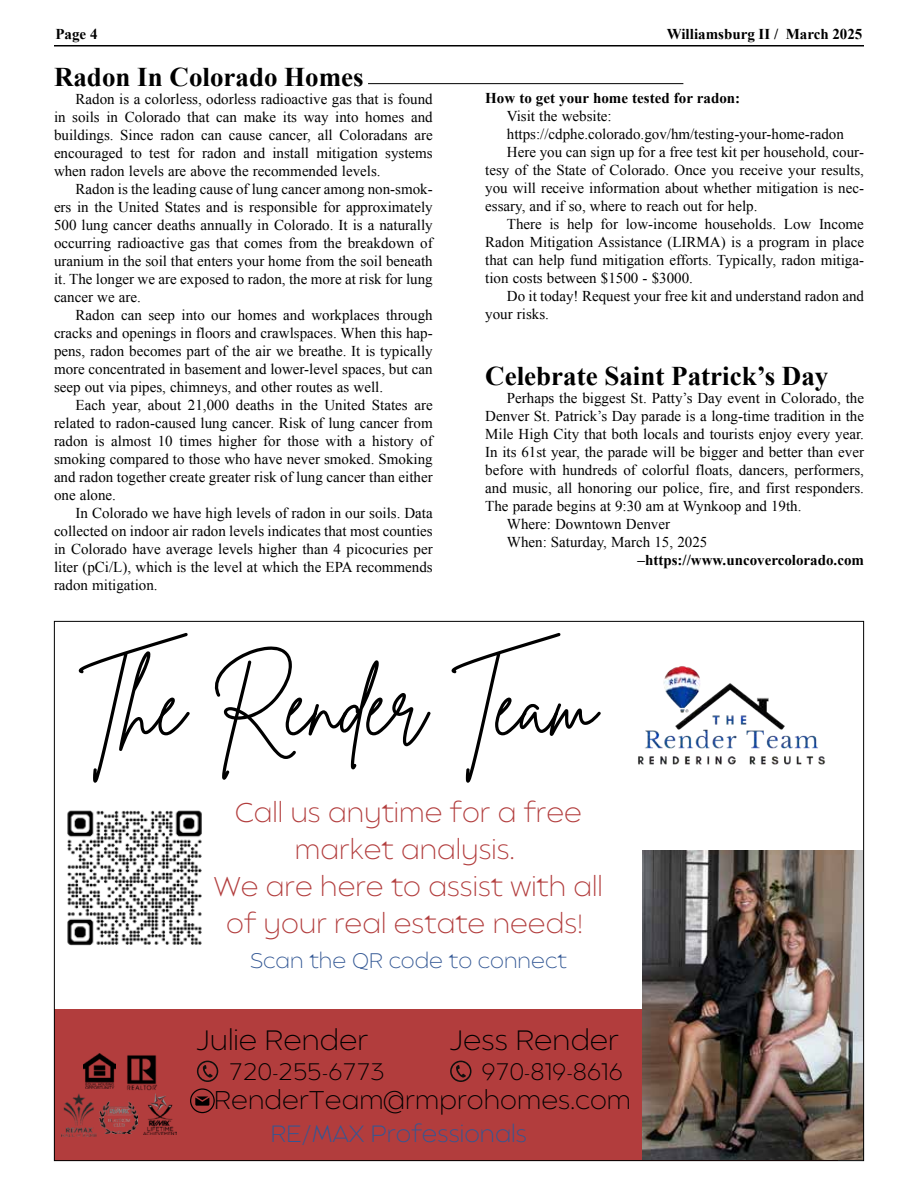
<style>
.page{position:relative;width:918px;height:1188px;background:#fff}
.page>*{position:absolute;margin:0;border:0;box-sizing:border-box;transform-origin:0 0}
.t1{font:83.85px "Brittany Signature";color:#000}
.t2{font:200 28.05px "Balgin";color:#000}
.t3{font:200 27.9px "Balgin";color:#000}
.t4{font:200 27px/37px "Balgin";color:#b23d3d;text-align:center}
.t5{font:700 27px "Times New Roman";color:#000}
.t6{font:200 25.65px "Balgin";color:#000}
.t7{font:200 23.85px "Balgin";color:#000}
.t8{font:200 23.55px "Balgin";color:#325794}
.t9{font:200 21px "Balgin";color:#325794}
.t10{font:15px/18px "Times New Roman";color:#000;text-align:justify}
.t11{font:700 15px "Times New Roman";color:#000}
</style>
<div class="page">
<div style="left:54px;top:1009px;width:784px;height:152px;background:#b23d3d"></div>
<svg style="left:197px;top:1061px;width:21px;height:21px"></svg>
<svg style="left:450px;top:1061px;width:22px;height:21px"></svg>
<svg style="left:190px;top:1088px;width:25px;height:25px"></svg>
<img style="left:83px;top:1054px;width:33px;height:34px">
<img style="left:62px;top:1093px;width:35px;height:44px">
<img style="left:99px;top:1101px;width:38px;height:33px">
<img style="left:143px;top:1093px;width:34px;height:42px">
<img style="left:127px;top:1055px;width:30px;height:36px">
<img style="left:642px;top:850px;width:220px;height:309px">
<img style="left:638px;top:666px;width:187px;height:99px">
<img style="left:67px;top:811px;width:135px;height:135px">
<hr style="left:54px;top:45px;width:810px;height:1px;background:#000">
<hr style="left:368px;top:83px;width:315px;height:1px;background:#000">
<p class="t11" style="left:56px;top:23px;width:44px">Page 4</p>
<p class="t11" style="left:667px;top:23px;width:197px">Williamsburg II / March 2025</p>
<h3 class="t5" style="left:54px;top:59px;width:311px">Radon In Colorado Homes</h3>
<p class="t10" style="left:54px;top:90px;width:380px;text-indent:22px">Radon is a colorless, odorless radioactive gas that is found in soils in Colorado that can make its way into homes and buildings. Since radon can cause cancer, all Coloradans are encouraged to test for radon and install mitigation systems when radon levels are above the recommended levels.</p>
<p class="t10" style="left:54px;top:180px;width:380px;text-indent:22px">Radon is the leading cause of lung cancer among non-smok&shy;ers in the United States and is responsible for approximately 500 lung cancer deaths annually in Colorado. It is a naturally occurring radioactive gas that comes from the breakdown of uranium in the soil that enters your home from the soil beneath it. The longer we are exposed to radon, the more at risk for lung cancer we are.</p>
<p class="t10" style="left:54px;top:306px;width:380px;text-indent:22px">Radon can seep into our homes and workplaces through cracks and openings in floors and crawlspaces. When this hap&shy;pens, radon becomes part of the air we breathe. It is typically more concentrated in basement and lower-level spaces, but can seep out via pipes, chimneys, and other routes as well.</p>
<p class="t10" style="left:54px;top:396px;width:380px;text-indent:22px">Each year, about 21,000 deaths in the United States are related to radon-caused lung cancer. Risk of lung cancer from radon is almost 10 times higher for those with a history of smoking compared to those who have never smoked. Smoking and radon together create greater risk of lung cancer than either one alone.</p>
<p class="t10" style="left:54px;top:504px;width:380px;text-indent:22px">In Colorado we have high levels of radon in our soils. Data collected on indoor air radon levels indicates that most counties in Colorado have average levels higher than 4 picocuries per liter (pCi/L), which is the level at which the EPA recommends radon mitigation.</p>
<p class="t11" style="left:485px;top:88px;width:256px">How to get your home tested for radon:</p>
<p class="t10" style="left:507px;top:107px;width:106px">Visit the website:</p>
<p class="t10" style="left:507px;top:125px;width:339px">https://cdphe.colorado.gov/hm/testing-your-home-radon</p>
<p class="t10" style="left:507px;top:143px;width:359px">Here you can sign up for a free test kit per household, cour-</p>
<p class="t10" style="left:485px;top:161px;width:380px">tesy of the State of Colorado. Once you receive your results,</p>
<p class="t10" style="left:485px;top:179px;width:380px">you will receive information about whether mitigation is nec-</p>
<p class="t10" style="left:485px;top:197px;width:274px">essary, and if so, where to reach out for help.</p>
<p class="t10" style="left:507px;top:215px;width:359px">There is help for low-income households. Low Income</p>
<p class="t10" style="left:485px;top:233px;width:380px">Radon Mitigation Assistance (LIRMA) is a program in place</p>
<p class="t10" style="left:485px;top:251px;width:380px">that can help fund mitigation efforts. Typically, radon mitiga-</p>
<p class="t10" style="left:485px;top:269px;width:209px">tion costs between $1500 - $3000.</p>
<p class="t10" style="left:507px;top:287px;width:359px">Do it today! Request your free kit and understand radon and</p>
<p class="t10" style="left:485px;top:305px;width:65px">your risks.</p>
<h3 class="t5" style="left:485px;top:358px;width:345px">Celebrate Saint Patrick’s Day</h3>
<p class="t10" style="left:507px;top:389px;width:359px">Perhaps the biggest St. Patty’s Day event in Colorado, the</p>
<p class="t10" style="left:485px;top:407px;width:380px">Denver St. Patrick’s Day parade is a long-time tradition in the</p>
<p class="t10" style="left:485px;top:425px;width:380px">Mile High City that both locals and tourists enjoy every year.</p>
<p class="t10" style="left:485px;top:443px;width:380px">In its 61st year, the parade will be bigger and better than ever</p>
<p class="t10" style="left:485px;top:461px;width:380px">before with hundreds of colorful floats, dancers, performers,</p>
<p class="t10" style="left:485px;top:479px;width:380px">and music, all honoring our police, fire, and first responders.</p>
<p class="t10" style="left:485px;top:497px;width:318px">The parade begins at 9:30 am at Wynkoop and 19th.</p>
<p class="t10" style="left:507px;top:515px;width:165px">Where: Downtown Denver</p>
<p class="t10" style="left:507px;top:533px;width:202px">When: Saturday, March 15, 2025</p>
<p class="t11" style="left:638px;top:550px;width:228px">–https://www.uncovercolorado.com</p>
<h1 class="t1" style="left:79px;top:653px;width:519px">The Render Team</h1>
<h3 class="t4" style="left:214px;top:793px;width:391px">Call us anytime for a free market analysis.<br>We are here to assist with all of your real estate needs!</h3>
<h3 class="t9" style="left:250px;top:947px;width:318px">Scan the QR code to connect</h3>
<h2 class="t2" style="left:197px;top:1022px;width:173px">Julie Render</h2>
<h3 class="t3" style="left:450px;top:1022px;width:170px">Jess Render</h3>
<h3 class="t7" style="left:481px;top:1056px;width:143px">970-819-8616</h3>
<h3 class="t6" style="left:214px;top:1084px;width:418px">RenderTeam@rmprohomes.com</h3>
<h3 class="t8" style="left:271px;top:1118px;width:258px">RE/MAX Professionals</h3>
<h3 class="t7" style="left:229px;top:1056px;width:157px">720-255-6773</h3>
</div>
